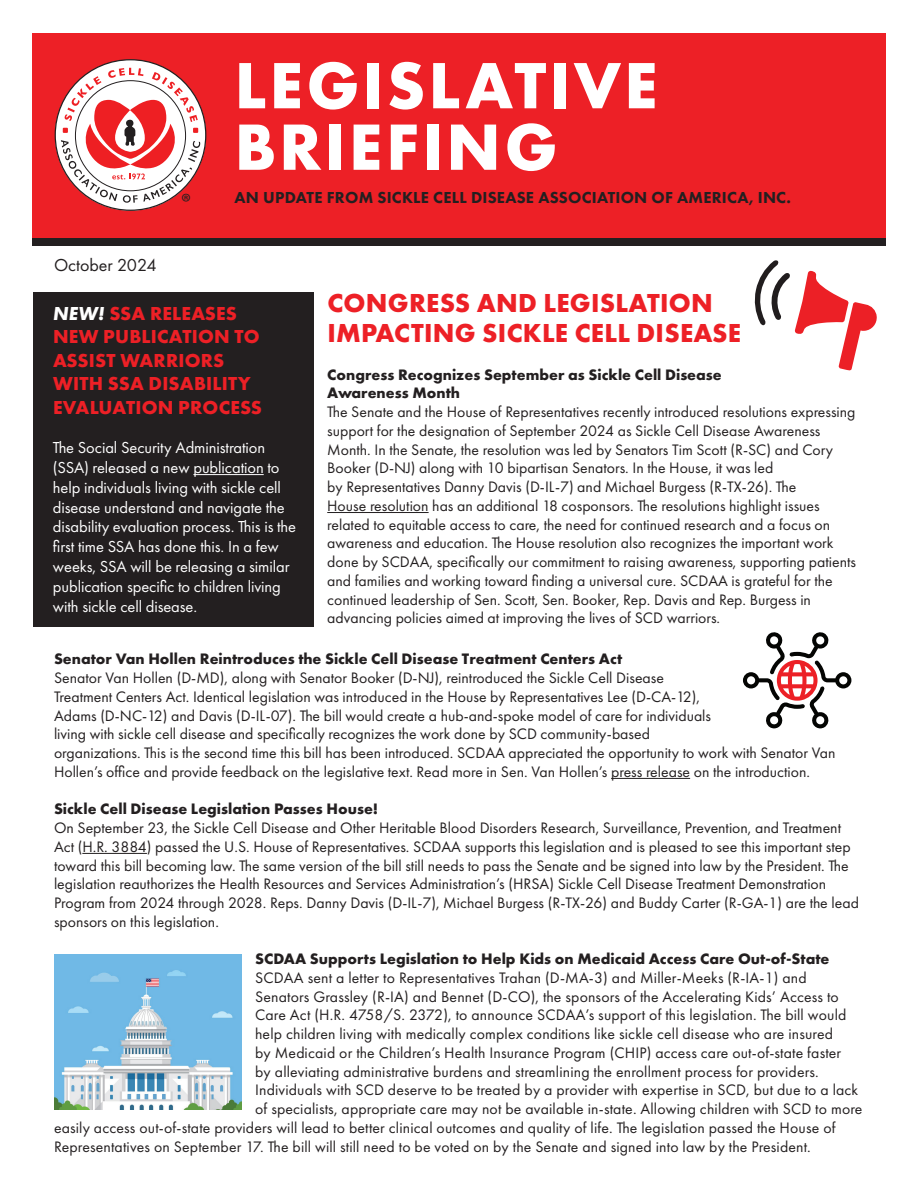
<style>
.page{position:relative;width:918px;height:1188px;background:#fff}
.page>*{position:absolute;margin:0;border:0;box-sizing:border-box;transform-origin:0 0}
.t1{font:700 60px/61.5px "Futura";letter-spacing:.05em;color:#fff}
.t2{font:700 27px/30px "Futura PT";letter-spacing:.01em;color:#ed2026}
.t3{font:23.85px "Myriad Pro";color:#231f20}
.t4{font:700 19.5px/23.4px "Futura PT";letter-spacing:.01em;color:#ed2026}
.t5{font:18px "Futura PT";color:#231f20}
.t6{font:16.5px/19.8px "Futura PT";letter-spacing:-.005em;color:#fff}
.t7{font:800 16.5px "Futura PT";letter-spacing:.01em;color:#231f20}
.t8{font:15.75px/18.8px "Futura PT";color:#231f20}
.t9{font:700 15.75px/18.8px "Futura PT";color:#231f20}
.s1{font-style:italic;color:#fff}
</style>
<div class="page">
<svg style="left:743px;top:632px;width:108px;height:96px"></svg>
<hr style="left:611px;top:778px;width:79px;height:1px;background:#231f20">
<hr style="left:82px;top:853px;width:65px;height:1px;background:#231f20">
<hr style="left:327px;top:512px;width:102px;height:1px;background:#231f20">
<div style="left:32px;top:33px;width:854px;height:212px;background:#ed2026"></div>
<svg style="left:55px;top:60px;width:151px;height:151px"></svg>
<svg style="left:61px;top:68px;width:139px;height:135px"></svg>
<div style="left:33px;top:292px;width:281px;height:334px;background:#231f20"></div>
<hr style="left:193px;top:474px;width:71px;height:1px;background:#fff">
<svg style="left:754px;top:260px;width:123px;height:111px"></svg>
<div style="left:32px;top:238px;width:854px;height:7px;background:#231f20"></div>
<img style="left:54px;top:954px;width:188px;height:156px">
<p class="t5" style="left:54px;top:255px;width:104px">October 2024</p>
<h3 class="t3" style="left:181px;top:188px;width:11px">®</h3>
<h1 class="t1" style="left:235px;top:55px;width:425px">LEGISLATIVE<br>BRIEFING</h1>
<p class="t7" style="left:235px;top:187px;width:558px">AN UPDATE FROM SICKLE CELL DISEASE ASSOCIATION OF AMERICA, INC.</p>
<p class="t4" style="left:53px;top:301px;width:210px"><span class="s1">NEW!</span> SSA RELEASES<br>NEW PUBLICATION TO<br>ASSIST WARRIORS<br>WITH SSA DISABILITY<br>EVALUATION PROCESS</p>
<p class="t6" style="left:53px;top:438px;width:245px">The Social Security Administration (SSA) released a new publication to help individuals living with sickle cell disease understand and navigate the disability evaluation process. This is the first time SSA has done this. In a few weeks, SSA will be releasing a similar publication specific to children living with sickle cell disease.</p>
<h2 class="t2" style="left:327px;top:287px;width:415px">CONGRESS AND LEGISLATION<br>IMPACTING SICKLE CELL DISEASE</h2>
<p class="t9" style="left:327px;top:365px;width:396px">Congress Recognizes September as Sickle Cell Disease<br>Awareness Month</p>
<p class="t8" style="left:327px;top:402px;width:530px">The Senate and the House of Representatives recently introduced resolutions expressing support for the designation of September 2024 as Sickle Cell Disease Awareness Month. In the Senate, the resolution was led by Senators Tim Scott (R-SC) and Cory Booker (D-NJ) along with 10 bipartisan Senators. In the House, it was led<br>by Representatives Danny Davis (D-IL-7) and Michael Burgess (R-TX-26). The<br>House resolution has an additional 18 cosponsors. The resolutions highlight issues related to equitable access to care, the need for continued research and a focus on awareness and education. The House resolution also recognizes the important work done by SCDAA, specifically our commitment to raising awareness, supporting patients and families and working toward finding a universal cure. SCDAA is grateful for the continued leadership of Sen. Scott, Sen. Booker, Rep. Davis and Rep. Burgess in advancing policies aimed at improving the lives of SCD warriors.</p>
<p class="t9" style="left:54px;top:649px;width:570px">Senator Van Hollen Reintroduces the Sickle Cell Disease Treatment Centers Act</p>
<p class="t8" style="left:54px;top:668px;width:783px">Senator Van Hollen (D-MD), along with Senator Booker (D-NJ), reintroduced the Sickle Cell Disease<br>Treatment Centers Act. Identical legislation was introduced in the House by Representatives Lee (D-CA-12),<br>Adams (D-NC-12) and Davis (D-IL-07). The bill would create a hub-and-spoke model of care for individuals<br>living with sickle cell disease and specifically recognizes the work done by SCD community-based<br>organizations. This is the second time this bill has been introduced. SCDAA appreciated the opportunity to work with Senator Van Hollen’s office and provide feedback on the legislative text. Read more in Sen. Van Hollen’s press release on the introduction.</p>
<p class="t9" style="left:54px;top:799px;width:326px">Sickle Cell Disease Legislation Passes House!</p>
<p class="t8" style="left:54px;top:818px;width:806px">On September 23, the Sickle Cell Disease and Other Heritable Blood Disorders Research, Surveillance, Prevention, and Treatment Act (H.R. 3884) passed the U.S. House of Representatives. SCDAA supports this legislation and is pleased to see this important step toward this bill becoming law. The same version of the bill still needs to pass the Senate and be signed into law by the President. The legislation reauthorizes the Health Resources and Services Administration’s (HRSA) Sickle Cell Disease Treatment Demonstration Program from 2024 through 2028. Reps. Danny Davis (D-IL-7), Michael Burgess (R-TX-26) and Buddy Carter (R-GA-1) are the lead sponsors on this legislation.</p>
<p class="t9" style="left:255px;top:949px;width:576px">SCDAA Supports Legislation to Help Kids on Medicaid Access Care Out-of-State</p>
<p class="t8" style="left:255px;top:968px;width:553px">SCDAA sent a letter to Representatives Trahan (D-MA-3) and Miller-Meeks (R-IA-1) and</p>
<p class="t8" style="left:255px;top:987px;width:585px">Senators Grassley (R-IA) and Bennet (D-CO), the sponsors of the Accelerating Kids’ Access to</p>
<p class="t8" style="left:255px;top:1006px;width:593px">Care Act (H.R. 4758/S. 2372), to announce SCDAA’s support of this legislation. The bill would</p>
<p class="t8" style="left:255px;top:1025px;width:579px">help children living with medically complex conditions like sickle cell disease who are insured</p>
<p class="t8" style="left:255px;top:1043px;width:588px">by Medicaid or the Children’s Health Insurance Program (CHIP) access care out-of-state faster</p>
<p class="t8" style="left:255px;top:1062px;width:565px">by alleviating administrative burdens and streamlining the enrollment process for providers.</p>
<p class="t8" style="left:255px;top:1081px;width:605px">Individuals with SCD deserve to be treated by a provider with expertise in SCD, but due to a lack</p>
<p class="t8" style="left:255px;top:1099px;width:609px">of specialists, appropriate care may not be available in-state. Allowing children with SCD to more</p>
<p class="t8" style="left:54px;top:1118px;width:783px">easily access out-of-state providers will lead to better clinical outcomes and quality of life. The legislation passed the House of</p>
<p class="t8" style="left:54px;top:1137px;width:758px">Representatives on September 17. The bill will still need to be voted on by the Senate and signed into law by the President.</p>
</div>
